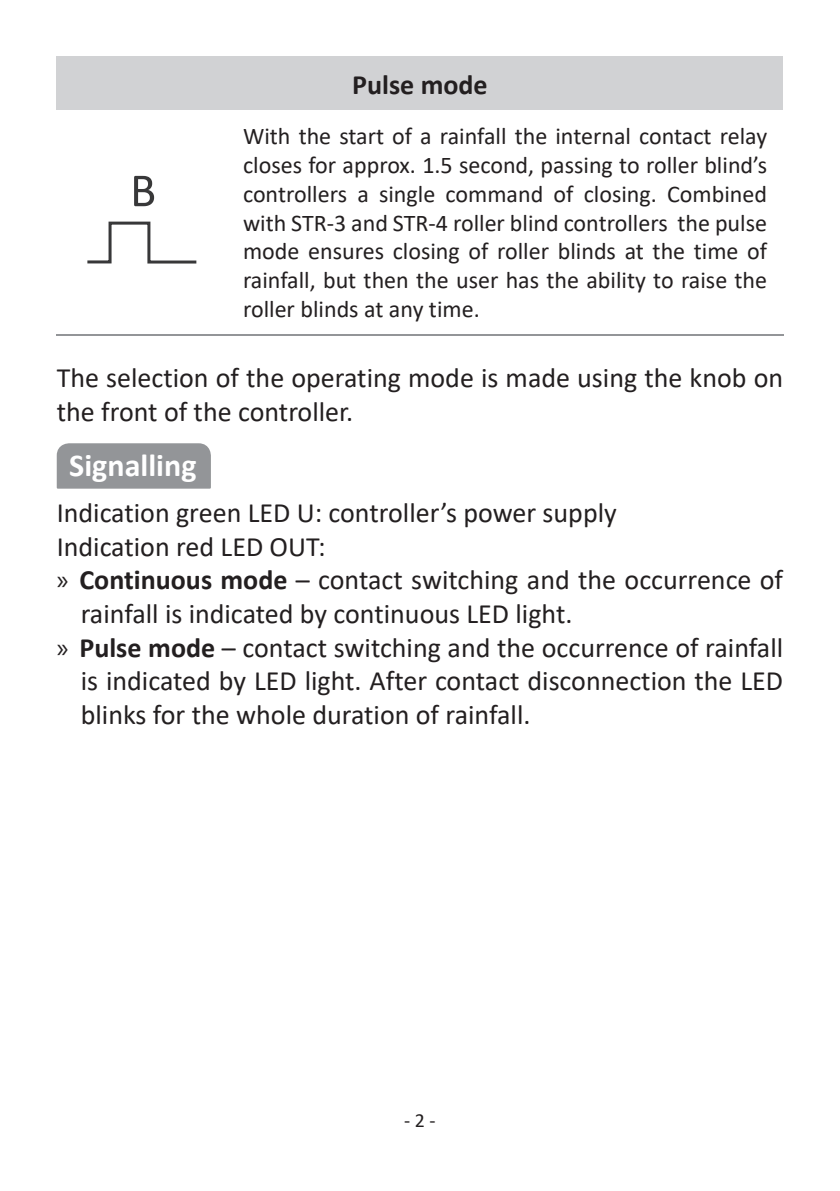
<style>
.page{position:relative;width:840px;height:1191px;background:#fff}
.page>*{position:absolute;margin:0;border:0;box-sizing:border-box;transform-origin:0 0}
.t1{font:700 32px "Calibri";color:#fff}
.t2{font:28px/33.6px "Calibri";color:#231f20}
.t3{font:700 28px "Calibri";color:#231f20}
.t4{font:24px/28.8px "Calibri";color:#231f20;text-align:justify}
.t5{font:20px "Calibri";color:#231f20}
.s1{font-family:"Myriad Pro"}
.s2{font-weight:700}
</style>
<div class="page">
<div style="left:57px;top:57px;width:725px;height:53px;background:#d1d2d4"></div>
<hr style="left:227px;top:334px;width:555px;height:1px;background:#939598">
<hr style="left:57px;top:334px;width:170px;height:1px;background:#939598">
<svg style="left:87px;top:176px;width:110px;height:88px"></svg>
<div style="left:57px;top:443px;width:154px;height:45px;background:#939598"></div>
<p class="t3" style="left:352px;top:65px;width:137px">Pulse mode</p>
<p class="t4" style="left:243px;top:121px;width:525px">With the start of a rainfall the internal contact relay closes for approx. 1.5 second, passing to roller blind’s controllers a single command of closing. Combined with STR-3 and STR-4 roller blind controllers the pulse mode ensures closing of roller blinds at the time of rainfall, but then the user has the ability to raise the roller blinds at any time.</p>
<p class="t2" style="left:57px;top:360px;width:727px">The selection of the operating mode is made using the knob on the front of the controller.</p>
<p class="t1" style="left:69px;top:443px;width:129px">Signalling</p>
<p class="t2" style="left:57px;top:495px;width:561px">Indication green LED U: controller’s power supply</p>
<p class="t2" style="left:57px;top:529px;width:270px">Indication red LED OUT:</p>
<p class="t2" style="left:57px;top:562px;width:727px"><span class="s1">»</span> <span class="s2">Continuous mode</span> – contact switching and the occurrence of</p>
<p class="t2" style="left:81px;top:596px;width:493px">rainfall is indicated by continuous LED light.</p>
<p class="t2" style="left:57px;top:630px;width:727px"><span class="s1">»</span> <span class="s2">Pulse mode</span> – contact switching and the occurrence of rainfall</p>
<p class="t2" style="left:81px;top:663px;width:703px">is indicated by LED light. After contact disconnection the LED</p>
<p class="t2" style="left:81px;top:697px;width:451px">blinks for the whole duration of rainfall.</p>
<p class="t5" style="left:404px;top:1106px;width:33px">- 2 -</p>
</div>
